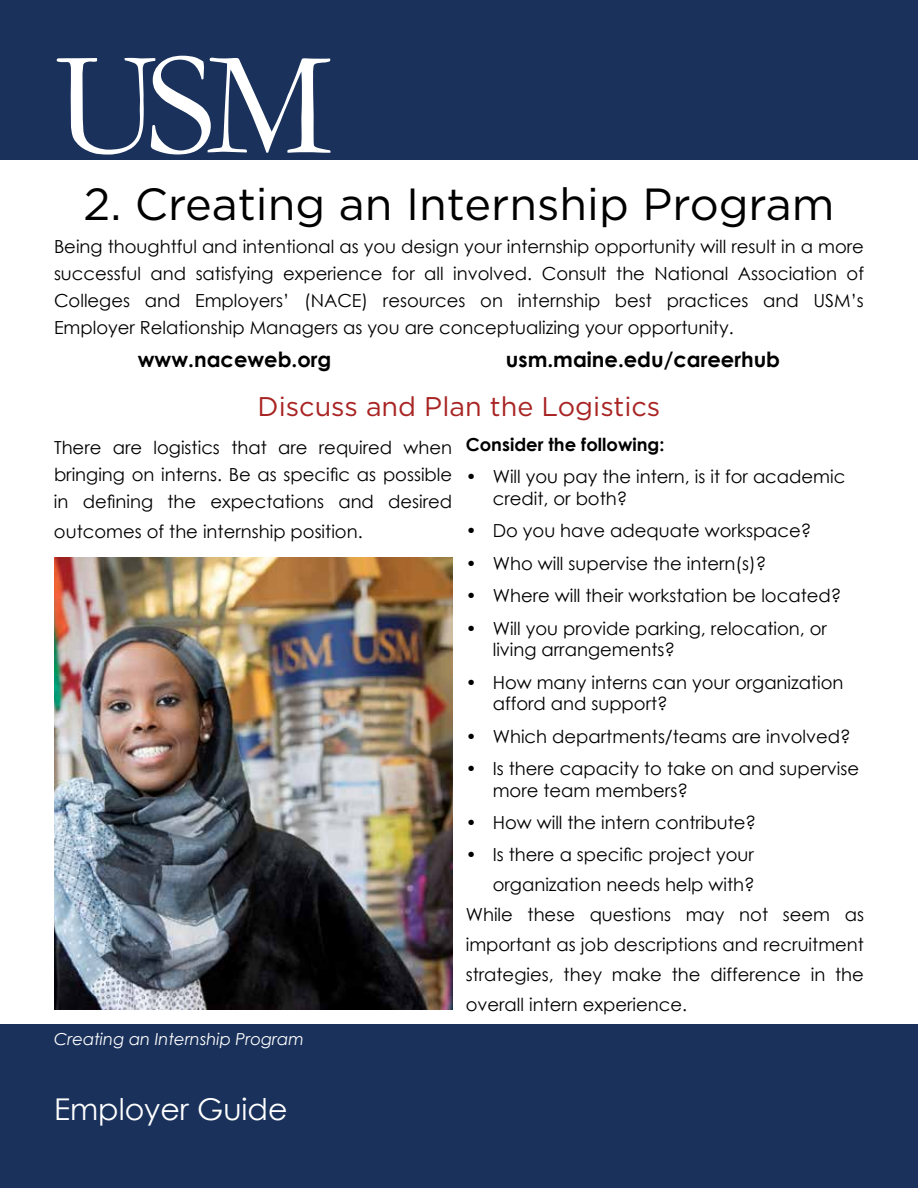
<style>
.page{position:relative;width:918px;height:1188px;background:#fff}
.page>*{position:absolute;margin:0;border:0;box-sizing:border-box;transform-origin:0 0}
.t1{font:150px "Garamond";color:#fff}
.t2{font:45px "Gotham";color:#000}
.t3{font:30px "Century Gothic";color:#fff}
.t4{font:27px "Gotham";color:#a82423}
.t5{font:700 21px "Century Gothic";color:#000}
.t6{font:18px/27px "Century Gothic";color:#000}
.t7{font:700 18px "Century Gothic";color:#000}
.t8{font:italic 16.5px "Century Gothic";color:#fff}
</style>
<div class="page">
<div style="left:0;top:0;width:918px;height:160px;background:#19315b"></div>
<div style="left:0;top:1025px;width:918px;height:163px;background:#19315b"></div>
<img style="left:54px;top:557px;width:399px;height:452px">
<h1 class="t1" style="left:54px;top:4px;width:279px">USM</h1>
<h2 class="t2" style="left:83px;top:175px;width:753px">2. Creating an Internship Program</h2>
<p class="t6" style="left:54px;top:233px;width:812px;text-align:justify">Being thoughtful and intentional as you design your internship opportunity will result in a more successful and satisfying experience for all involved. Consult the National Association of Colleges and Employers’ (NACE) resources on internship best practices and USM’s Employer Relationship Managers as you are conceptualizing your opportunity.</p>
<p class="t5" style="left:138px;top:343px;width:195px">www.naceweb.org</p>
<p class="t5" style="left:506px;top:343px;width:276px">usm.maine.edu/careerhub</p>
<h3 class="t4" style="left:258px;top:389px;width:404px">Discuss and Plan the Logistics</h3>
<p class="t7" style="left:466px;top:431px;width:200px">Consider the following:</p>
<p class="t6" style="left:493px;top:466px;width:354px;line-height:21.6px;text-indent:-27px">• Will you pay the intern, is it for academic credit, or both?</p>
<p class="t6" style="left:466px;top:517px;width:347px">• Do you have adequate workspace?</p>
<p class="t6" style="left:466px;top:549px;width:302px">• Who will supervise the intern(s)?</p>
<p class="t6" style="left:466px;top:582px;width:377px">• Where will their workstation be located?</p>
<p class="t6" style="left:493px;top:617px;width:336px;line-height:21.6px;text-indent:-27px">• Will you provide parking, relocation, or living arrangements?</p>
<p class="t6" style="left:493px;top:671px;width:352px;line-height:21.6px;text-indent:-27px">• How many interns can your organization afford and support?</p>
<p class="t6" style="left:466px;top:722px;width:387px">• Which departments/teams are involved?</p>
<p class="t6" style="left:493px;top:757px;width:368px;line-height:21.6px;text-indent:-27px">• Is there capacity to take on and supervise more team members?</p>
<p class="t6" style="left:466px;top:809px;width:292px">• How will the intern contribute?</p>
<p class="t6" style="left:466px;top:841px;width:290px">• Is there a specific project your</p>
<p class="t6" style="left:493px;top:871px;width:264px">organization needs help with?</p>
<p class="t6" style="left:466px;top:901px;width:400px">While these questions may not seem as</p>
<p class="t6" style="left:466px;top:931px;width:400px">important as job descriptions and recruitment</p>
<p class="t6" style="left:466px;top:961px;width:400px">strategies, they make the difference in the</p>
<p class="t6" style="left:466px;top:991px;width:223px">overall intern experience.</p>
<p class="t6" style="left:54px;top:434px;width:400px;text-align:justify">There are logistics that are required when bringing on interns. Be as specific as possible in defining the expectations and desired</p>
<p class="t6" style="left:54px;top:518px;width:310px">outcomes of the internship position.</p>
<p class="t8" style="left:54px;top:1027px;width:252px">Creating an Internship Program</p>
<h3 class="t3" style="left:54px;top:1088px;width:235px">Employer Guide</h3>
</div>
